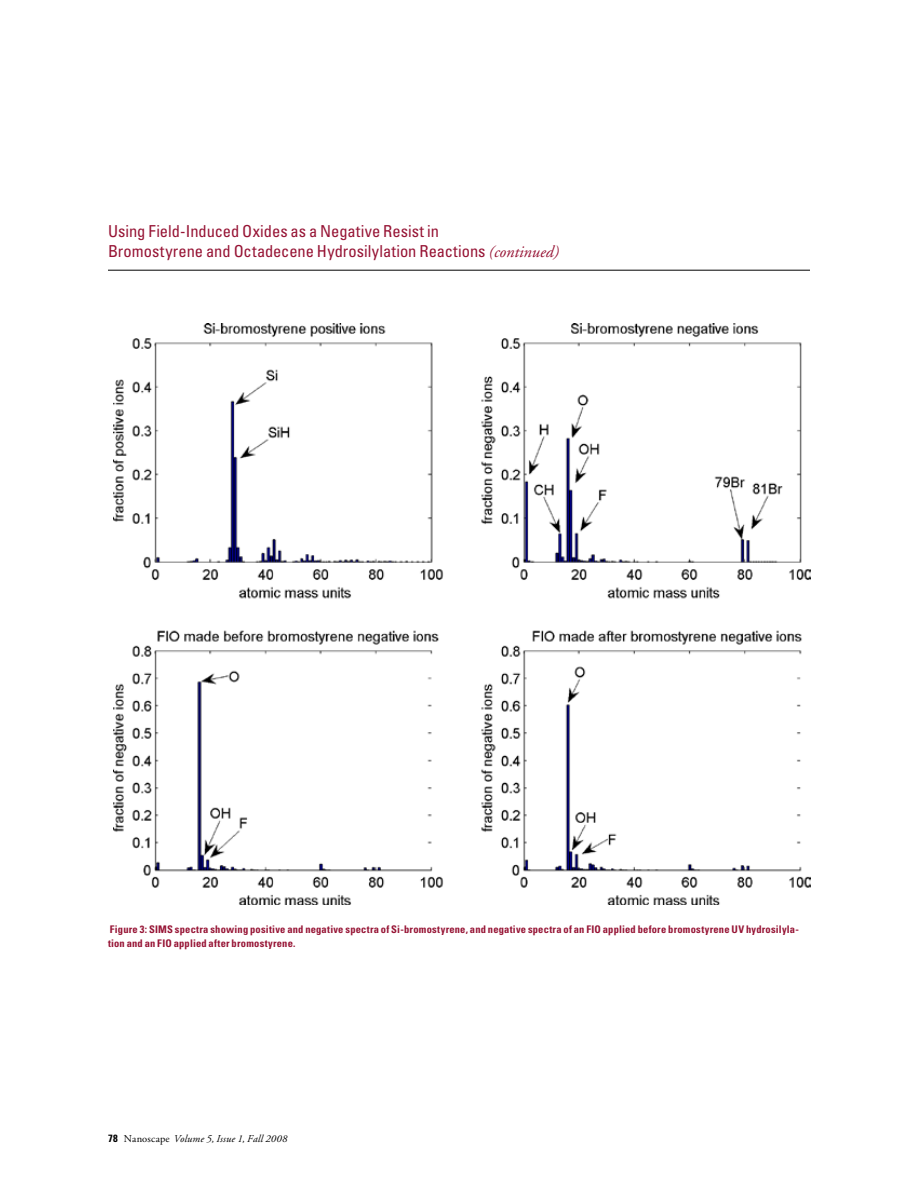
<style>
.page{position:relative;width:918px;height:1188px;background:#fff}
.page>*{position:absolute;margin:0;border:0;box-sizing:border-box;transform-origin:0 0}
.t1{font:condensed 16.5px/19.5px "Univers";color:#961334}
.t2{font:700 condensed 10.5px/13.5px "Univers";letter-spacing:.02em;color:#961334}
.t3{font:italic 10.5px "Adobe Garamond";letter-spacing:.02em;color:#000}
.s1{font-family:"Adobe Garamond";font-style:italic;font-stretch:normal}
.s2{font-family:"Univers";font-weight:700;font-style:normal;font-stretch:condensed}
.s3{font-style:normal}
</style>
<div class="page">
<hr style="left:108px;top:270px;width:702px;height:1px;background:#000">
<img style="left:114px;top:323px;width:697px;height:582px">
<h1 class="t1" style="left:108px;top:221px;width:453px">Using Field-Induced Oxides as a Negative Resist in<br>Bromostyrene and Octadecene Hydrosilylation Reactions <span class="s1">(continued)</span></h1>
<p class="t2" style="left:108px;top:923px;width:693px">Figure 3: SIMS spectra showing positive and negative spectra of Si-bromostyrene, and negative spectra of an FIO applied before bromostyrene UV hydrosilyla&shy;tion and an FIO applied after bromostyrene.</p>
<p class="t3" style="left:108px;top:1133px;width:181px"><span class="s2">78</span> <span class="s3">Nanoscape</span> Volume 5, Issue 1, Fall 2008</p>
</div>
